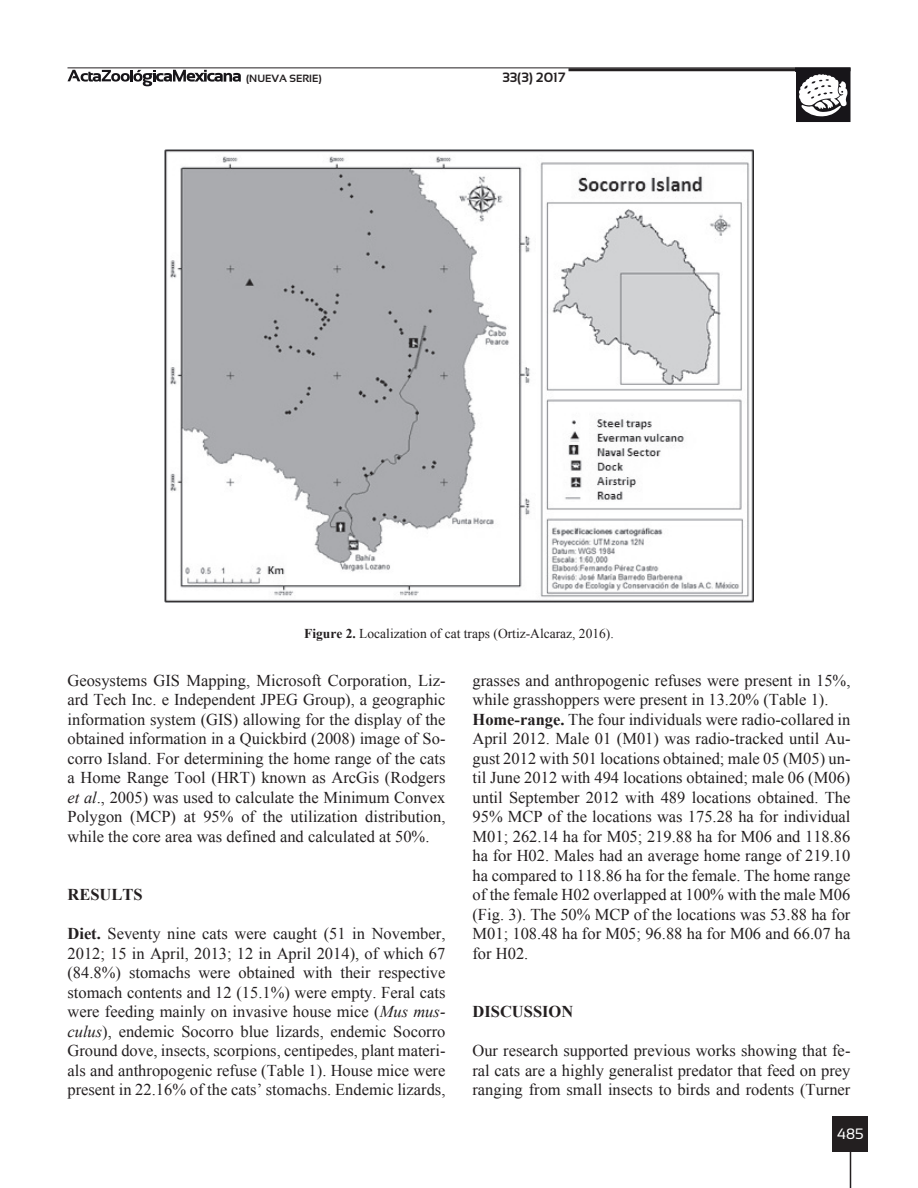
<style>
.page{position:relative;width:918px;height:1188px;background:#fff}
.page>*{position:absolute;margin:0;border:0;box-sizing:border-box;transform-origin:0 0}
.t1{font:16.5px/19.5px "Times New Roman";color:#231f20;text-align:justify}
.t2{font:700 16.5px "Times New Roman";color:#231f20}
.t3{font:15px "Sansation";color:#fff}
.t4{font:13.5px "Times New Roman";color:#231f20}
.t5{font:700 13.5px "Sansation";color:#231f20}
.t6{font:700 10.5px "Sansation";color:#231f20}
.s1{font-weight:700}
.s2{font-style:italic}
</style>
<div class="page">
<hr style="left:68px;top:68px;width:782px;height:1px;background:#231f20">
<hr style="left:568px;top:68px;width:282px;height:3px;background:#231f20">
<svg style="left:68px;top:70px;width:173px;height:16px"></svg>
<svg style="left:796px;top:68px;width:54px;height:54px"></svg>
<div style="left:832px;top:1116px;width:36px;height:36px;background:#231f20"></div>
<hr style="left:850px;top:1152px;width:1px;height:36px;background:#231f20">
<img style="left:165px;top:149px;width:588px;height:453px">
<p class="t6" style="left:246px;top:72px;width:77px">(NUEVA SERIE)</p>
<p class="t5" style="left:502px;top:69px;width:65px">33(3) 2017</p>
<p class="t4" style="left:304px;top:624px;width:311px"><span class="s1">Figure 2.</span> Localization of cat traps (Ortiz-Alcaraz, 2016).</p>
<p class="t1" style="left:68px;top:670px;width:380px">Geosystems GIS Mapping, Microsoft Corporation, Liz&shy;ard Tech Inc. e Independent JPEG Group), a geographic information system (GIS) allowing for the display of the obtained information in a Quickbird (2008) image of So&shy;corro Island. For determining the home range of the cats a Home Range Tool (HRT) known as ArcGis (Rodgers <span class="s2">et al</span>., 2005) was used to calculate the Minimum Convex Polygon (MCP) at 95% of the utilization distribution, while the core area was defined and calculated at 50%.</p>
<p class="t2" style="left:68px;top:883px;width:77px">RESULTS</p>
<p class="t1" style="left:68px;top:924px;width:380px"><span class="s1">Diet.</span> Seventy nine cats were caught (51 in November, 2012; 15 in April, 2013; 12 in April 2014), of which 67 (84.8%) stomachs were obtained with their respective stomach contents and 12 (15.1%) were empty. Feral cats were feeding mainly on invasive house mice (<span class="s2">Mus mus&shy;culus</span>), endemic Socorro blue lizards, endemic Socorro Ground dove, insects, scorpions, centipedes, plant materi&shy;als and anthropogenic refuse (Table 1). House mice were present in 22.16% of the cats’ stomachs. Endemic lizards,</p>
<p class="t1" style="left:472px;top:670px;width:379px;text-align:left">grasses and anthropogenic refuses were present in 15%, while grasshoppers were present in 13.20% (Table 1).<br><span class="s1">Home-range.</span> The four individuals were radio-collared in April 2012. Male 01 (M01) was radio-tracked until Au&shy;gust 2012 with 501 locations obtained; male 05 (M05) un&shy;til June 2012 with 494 locations obtained; male 06 (M06) until September 2012 with 489 locations obtained. The 95% MCP of the locations was 175.28 ha for individual M01; 262.14 ha for M05; 219.88 ha for M06 and 118.86 ha for H02. Males had an average home range of 219.10 ha compared to 118.86 ha for the female. The home range of the female H02 overlapped at 100% with the male M06 (Fig. 3). The 50% MCP of the locations was 53.88 ha for M01; 108.48 ha for M05; 96.88 ha for M06 and 66.07 ha for H02.</p>
<p class="t2" style="left:472px;top:1000px;width:102px">DISCUSSION</p>
<p class="t1" style="left:472px;top:1041px;width:379px">Our research supported previous works showing that fe&shy;ral cats are a highly generalist predator that feed on prey ranging from small insects to birds and rodents (Turner</p>
<p class="t3" style="left:837px;top:1126px;width:28px">485</p>
</div>
